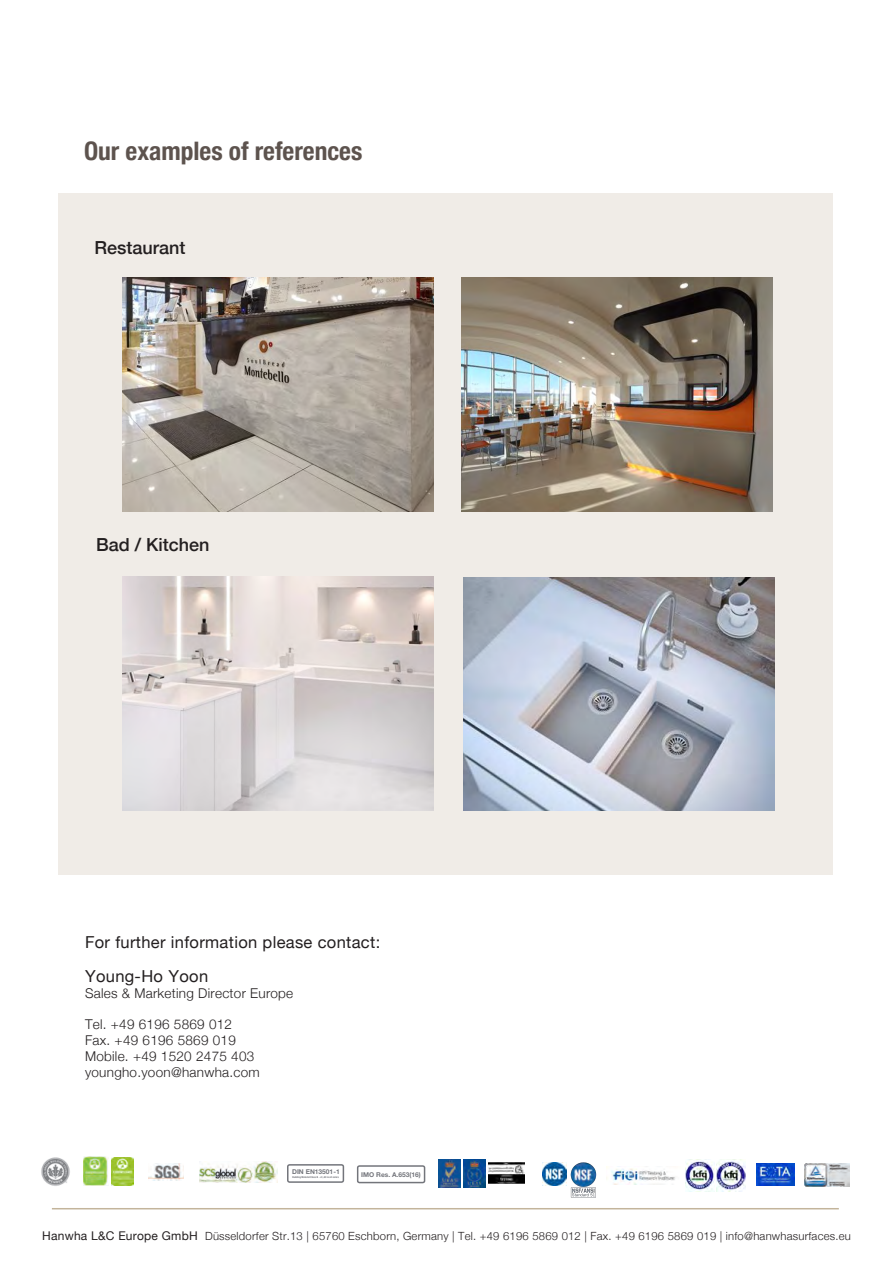
<style>
.page{position:relative;width:893px;height:1263px;background:#fff}
.page>*{position:absolute;margin:0;border:0;box-sizing:border-box;transform-origin:0 0}
.t1{font:700 condensed 25.5px "Helvetica Neue";color:#5d534e}
.t2{font:500 18px "Helvetica Neue";color:#231f20}
.t3{font:16.5px/34.2px "Helvetica Neue";letter-spacing:.02em;color:#231f20}
.t4{font:300 13.5px/16.2px "Helvetica Neue";letter-spacing:.02em;color:#231f20}
.t5{font:300 11.25px "Helvetica Neue";letter-spacing:.02em;color:#231f20}
.t6{font:700 6.6px "Helvetica Neue LT Std";color:#73757b}
.t7{font:700 condensed 2.55px "Helvetica Neue";color:#73757b}
.s1{font-weight:400;font-size:12px}
</style>
<div class="page">
<div style="left:58px;top:193px;width:774px;height:681px;background:#f0ece7"></div>
<img style="left:461px;top:277px;width:312px;height:235px">
<img style="left:122px;top:277px;width:312px;height:235px">
<img style="left:463px;top:577px;width:312px;height:234px">
<img style="left:122px;top:577px;width:312px;height:233px">
<hr style="left:52px;top:1208px;width:787px;height:1px;background:#c3b49b">
<img style="left:111px;top:1157px;width:23px;height:29px">
<img style="left:84px;top:1157px;width:24px;height:28px">
<img style="left:571px;top:1162px;width:25px;height:35px">
<img style="left:543px;top:1162px;width:23px;height:23px">
<img style="left:199px;top:1162px;width:78px;height:20px">
<img style="left:606px;top:1166px;width:69px;height:19px">
<div style="left:287px;top:1164px;width:57px;height:19px;border:2px solid #73757b;border-radius:2px"></div>
<div style="left:357px;top:1165px;width:68px;height:18px;border:2px solid #73757b;border-radius:2px"></div>
<img style="left:149px;top:1163px;width:35px;height:17px">
<img style="left:438px;top:1159px;width:22px;height:29px">
<img style="left:488px;top:1162px;width:37px;height:21px">
<img style="left:464px;top:1159px;width:21px;height:29px">
<img style="left:41px;top:1157px;width:29px;height:29px">
<img style="left:686px;top:1159px;width:29px;height:33px">
<img style="left:717px;top:1159px;width:28px;height:33px">
<img style="left:757px;top:1164px;width:37px;height:22px">
<img style="left:805px;top:1163px;width:45px;height:23px">
<h1 class="t1" style="left:84px;top:130px;width:280px">Our examples of references</h1>
<h2 class="t2" style="left:94px;top:233px;width:93px">Restaurant</h2>
<h2 class="t2" style="left:96px;top:530px;width:115px">Bad / Kitchen</h2>
<h3 class="t3" style="left:85px;top:926px;width:297px">For further information please contact:<br>Young-Ho Yoon</h3>
<p class="t4" style="left:85px;top:984px;width:210px">Sales &amp; Marketing Director Europe</p>
<p class="t4" style="left:85px;top:1015px;width:176px">Tel. +49 6196 5869 012<br>Fax. +49 6196 5869 019<br>Mobile. +49 1520 2475 403 youngho.yoon@hanwha.com</p>
<p class="t6" style="left:292px;top:1167px;width:49px">DIN EN13501-1</p>
<p class="t7" style="left:293px;top:1175px;width:48px">Building Material Class B - s1, d0 in all colors</p>
<p class="t6" style="left:361px;top:1170px;width:61px">IMO Res. A.653(16)</p>
<p class="t5" style="left:42px;top:1227px;width:810px"><span class="s1">Hanwha L&amp;C Europe GmbH</span> Düsseldorfer Str.13 | 65760 Eschborn, Germany | Tel. +49 6196 5869 012 | Fax. +49 6196 5869 019 | info@hanwhasurfaces.eu</p>
</div>
